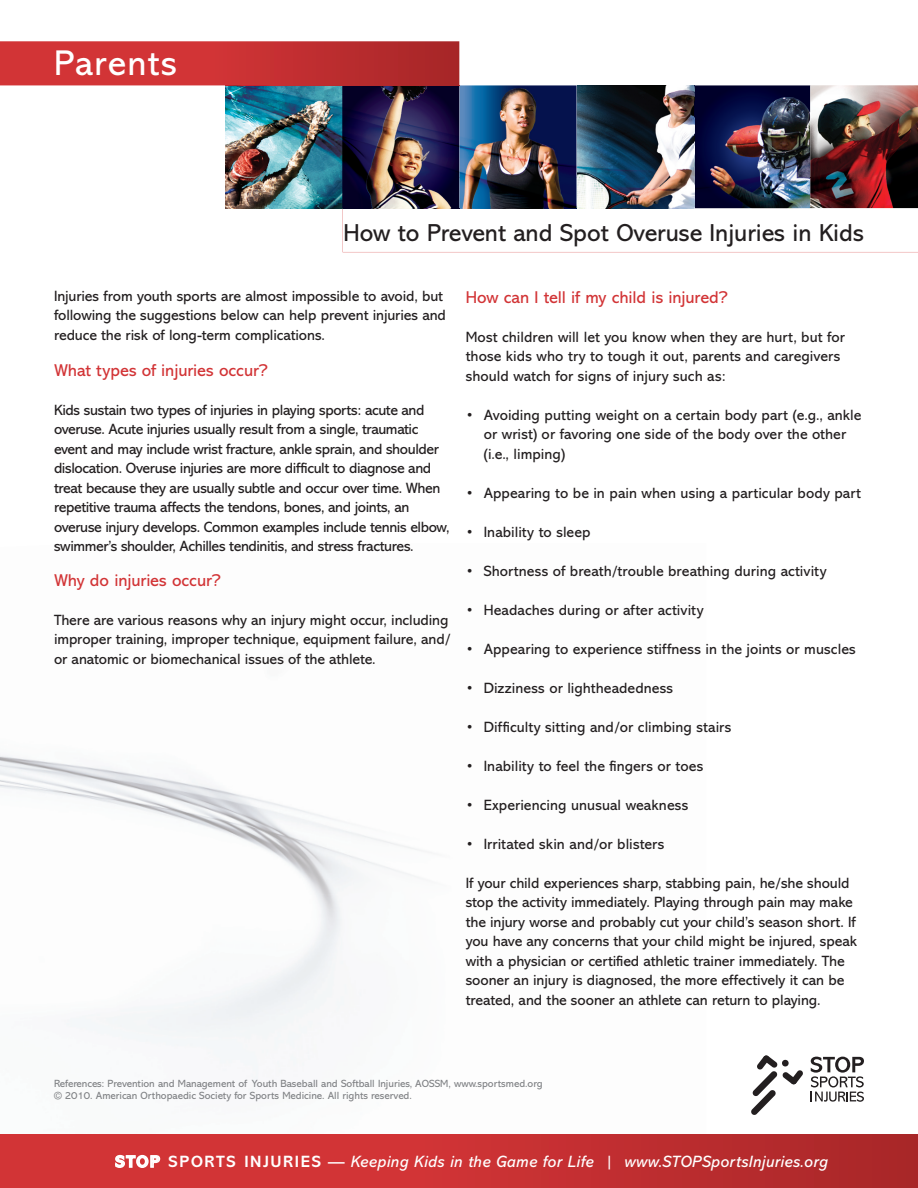
<style>
.page{position:relative;width:918px;height:1188px;background:#fff}
.page>*{position:absolute;margin:0;border:0;box-sizing:border-box;transform-origin:0 0}
.t1{font:36px "Abadi";letter-spacing:.04em;color:#fff}
.t2{font:24.75px "Abadi";color:#231f20}
.t3{font:17.25px "Abadi";letter-spacing:-.005em;color:#d23436}
.t4{font:italic 16.5px "Abadi";letter-spacing:.02em;color:#fff}
.t5{font:15px/19.5px "Abadi";letter-spacing:-.005em;color:#231f20}
.t6{font:15px/19.5px "Abadi";letter-spacing:-.025em;color:#231f20}
.t7{font:10.5px/12.6px "Abadi";color:#808285}
.s1{font-weight:700;font-style:normal}
</style>
<div class="page">
<img style="left:0;top:755px;width:339px;height:136px">
<svg style="left:343px;top:208px;width:575px;height:1px"></svg>
<img style="left:578px;top:208px;width:116px;height:1px">
<img style="left:810px;top:85px;width:108px;height:123px">
<svg style="left:0;top:41px;width:459px;height:44px;background:#c63133"></svg>
<div style="left:0;top:1134px;width:918px;height:54px;background:linear-gradient(to right,#dd373a,#b0292b)"></div>
<svg style="left:114px;top:1154px;width:47px;height:15px"></svg>
<img style="left:225px;top:85px;width:585px;height:123px">
<img style="left:459px;top:177px;width:118px;height:1px">
<img style="left:810px;top:177px;width:108px;height:1px">
<img style="left:225px;top:85px;width:234px;height:1px">
<svg style="left:751px;top:1055px;width:52px;height:60px"></svg>
<svg style="left:811px;top:1057px;width:53px;height:45px"></svg>
<h1 class="t1" style="left:54px;top:43px;width:124px">Parents</h1>
<h2 class="t2" style="left:344px;top:219px;width:522px">How to Prevent and Spot Overuse Injuries in Kids</h2>
<p class="t5" style="left:54px;top:286px;width:394px">Injuries from youth sports are almost impossible to avoid, but following the suggestions below can help prevent injuries and reduce the risk of long-term complications.</p>
<p class="t3" style="left:54px;top:361px;width:215px">What types of injuries occur?</p>
<p class="t6" style="left:54px;top:400px;width:397px">Kids sustain two types of injuries in playing sports: acute and overuse. Acute injuries usually result from a single, traumatic event and may include wrist fracture, ankle sprain, and shoulder dislocation. Overuse injuries are more difficult to diagnose and treat because they are usually subtle and occur over time. When repetitive trauma affects the tendons, bones, and joints, an overuse injury develops. Common examples include tennis elbow, swimmer’s shoulder, Achilles tendinitis, and stress fractures.</p>
<p class="t3" style="left:54px;top:571px;width:168px">Why do injuries occur?</p>
<p class="t5" style="left:54px;top:610px;width:398px">There are various reasons why an injury might occur, including improper training, improper technique, equipment failure, and/ or anatomic or biomechanical issues of the athlete.</p>
<p class="t3" style="left:466px;top:287px;width:264px">How can I tell if my child is injured?</p>
<p class="t5" style="left:466px;top:327px;width:381px">Most children will let you know when they are hurt, but for those kids who try to tough it out, parents and caregivers should watch for signs of injury such as:</p>
<p class="t5" style="left:484px;top:405px;width:379px;text-indent:-16px">• Avoiding putting weight on a certain body part (e.g., ankle or wrist) or favoring one side of the body over the other (i.e., limping)</p>
<p class="t5" style="left:467px;top:483px;width:395px">• Appearing to be in pain when using a particular body part</p>
<p class="t5" style="left:467px;top:522px;width:125px">• Inability to sleep</p>
<p class="t5" style="left:467px;top:561px;width:361px">• Shortness of breath/trouble breathing during activity</p>
<p class="t5" style="left:467px;top:600px;width:238px">• Headaches during or after activity</p>
<p class="t5" style="left:467px;top:639px;width:390px">• Appearing to experience stiffness in the joints or muscles</p>
<p class="t5" style="left:467px;top:678px;width:207px">• Dizziness or lightheadedness</p>
<p class="t5" style="left:467px;top:717px;width:266px">• Difficulty sitting and/or climbing stairs</p>
<p class="t5" style="left:467px;top:756px;width:238px">• Inability to feel the fingers or toes</p>
<p class="t5" style="left:467px;top:795px;width:223px">• Experiencing unusual weakness</p>
<p class="t5" style="left:467px;top:834px;width:199px">• Irritated skin and/or blisters</p>
<p class="t5" style="left:466px;top:873px;width:393px">If your child experiences sharp, stabbing pain, he/she should stop the activity immediately. Playing through pain may make the injury worse and probably cut your child’s season short. If you have any concerns that your child might be injured, speak with a physician or certified athletic trainer immediately. The sooner an injury is diagnosed, the more effectively it can be treated, and the sooner an athlete can return to playing.</p>
<p class="t7" style="left:54px;top:1077px;width:490px">References: Prevention and Management of Youth Baseball and Softball Injuries, AOSSM, www.sportsmed.org © 2010. American Orthopaedic Society for Sports Medicine. All rights reserved.</p>
<p class="t4" style="left:115px;top:1153px;width:714px"><span class="s1">STOP SPORTS INJURIES —</span> Keeping Kids in the Game for Life | www.STOPSportsInjuries.org</p>
</div>
